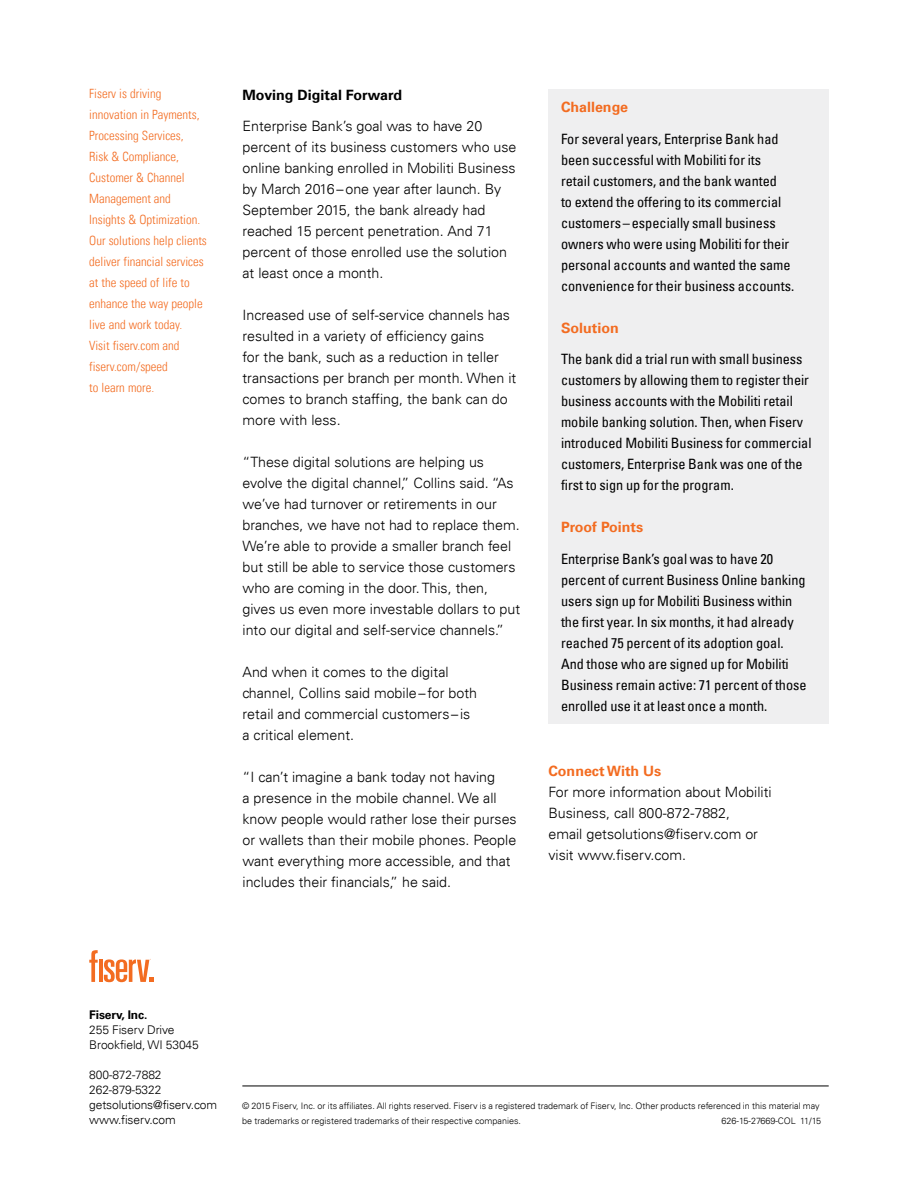
<style>
.page{position:relative;width:918px;height:1188px;background:#fff}
.page>*{position:absolute;margin:0;border:0;box-sizing:border-box;transform-origin:0 0}
.t1{font:300 14.25px/21px "Univers LT";color:#000}
.t2{font:condensed 14.25px/21px "Univers LT";color:#000}
.t3{font:700 14.25px "Univers LT";color:#f36c21}
.t4{font:700 14.25px "Univers LT";color:#000}
.t5{font:300 condensed 12.75px/21px "Univers LT";color:#f36c21}
.t6{font:300 12px/15px "Univers LT";letter-spacing:-.01em;color:#000}
.t7{font:700 12px "Univers LT";letter-spacing:-.01em;color:#000}
.t8{font:300 9px/15px "Univers LT";color:#000}
</style>
<div class="page">
<hr style="left:242px;top:1086px;width:587px;height:1px;background:#000">
<svg style="left:89px;top:950px;width:9px;height:32px"></svg>
<hr style="left:99px;top:960px;width:3px;height:22px;background:#f36c21">
<svg style="left:104px;top:959px;width:49px;height:23px"></svg>
<div style="left:548px;top:89px;width:281px;height:635px;background:#efeff0"></div>
<p class="t5" style="left:89px;top:84px;width:119px">Fiserv is driving innovation in Payments,<br>Processing Services,<br>Risk &amp; Compliance,<br>Customer &amp; Channel<br>Management and<br>Insights &amp; Optimization.<br>Our solutions help clients deliver financial services at the speed of life to enhance the way people live and work today.<br>Visit fiserv.com and fiserv.com/speed<br>to learn more.</p>
<p class="t4" style="left:243px;top:86px;width:161px">Moving Digital Forward</p>
<p class="t1" style="left:243px;top:116px;width:275px">Enterprise Bank’s goal was to have 20 percent of its business customers who use online banking enrolled in Mobiliti Business by March 2016–one year after launch. By September 2015, the bank already had reached 15 percent penetration. And 71 percent of those enrolled use the solution at least once a month.</p>
<p class="t1" style="left:243px;top:305px;width:275px">Increased use of self-service channels has resulted in a variety of efficiency gains<br>for the bank, such as a reduction in teller transactions per branch per month. When it comes to branch staffing, the bank can do more with less.</p>
<p class="t1" style="left:243px;top:452px;width:279px">“These digital solutions are helping us evolve the digital channel,” Collins said. “As we’ve had turnover or retirements in our branches, we have not had to replace them.<br>We’re able to provide a smaller branch feel but still be able to service those customers who are coming in the door. This, then, gives us even more investable dollars to put into our digital and self-service channels.”</p>
<p class="t1" style="left:243px;top:662px;width:236px">And when it comes to the digital channel, Collins said mobile–for both retail and commercial customers – is a critical element.</p>
<p class="t1" style="left:243px;top:767px;width:276px">“I can’t imagine a bank today not having<br>a presence in the mobile channel. We all know people would rather lose their purses or wallets than their mobile phones. People want everything more accessible, and that includes their financials,” he said.</p>
<p class="t3" style="left:561px;top:99px;width:69px">Challenge</p>
<p class="t2" style="left:561px;top:128px;width:235px">For several years, Enterprise Bank had been successful with Mobiliti for its<br>retail customers, and the bank wanted<br>to extend the offering to its commercial customers – especially small business owners who were using Mobiliti for their personal accounts and wanted the same convenience for their business accounts.</p>
<p class="t3" style="left:561px;top:320px;width:59px">Solution</p>
<p class="t2" style="left:561px;top:349px;width:252px">The bank did a trial run with small business customers by allowing them to register their business accounts with the Mobiliti retail mobile banking solution. Then, when Fiserv introduced Mobiliti Business for commercial customers, Enterprise Bank was one of the first to sign up for the program.</p>
<p class="t3" style="left:561px;top:519px;width:84px">Proof Points</p>
<p class="t2" style="left:561px;top:548px;width:247px">Enterprise Bank’s goal was to have 20 percent of current Business Online banking users sign up for Mobiliti Business within the first year. In six months, it had already reached 75 percent of its adoption goal.<br>And those who are signed up for Mobiliti Business remain active: 71 percent of those enrolled use it at least once a month.</p>
<p class="t3" style="left:548px;top:762px;width:115px">Connect With Us</p>
<p class="t1" style="left:548px;top:781px;width:225px">For more information about Mobiliti<br>Business, call 800-872-7882,<br>email getsolutions@fiserv.com or visit www.fiserv.com.</p>
<p class="t7" style="left:89px;top:1008px;width:60px">Fiserv, Inc.</p>
<p class="t6" style="left:89px;top:1022px;width:111px">255 Fiserv Drive<br>Brookfield, WI 53045</p>
<p class="t6" style="left:89px;top:1067px;width:129px">800-872-7882<br>262-879-5322 getsolutions@fiserv.com www.fiserv.com</p>
<p class="t8" style="left:242px;top:1099px;width:579px">© 2015 Fiserv, Inc. or its affiliates. All rights reserved. Fiserv is a registered trademark of Fiserv, Inc. Other products referenced in this material may be trademarks or registered trademarks of their respective companies.</p>
<p class="t8" style="left:722px;top:1114px;width:101px">626-15-27669-COL 11/15</p>
</div>
